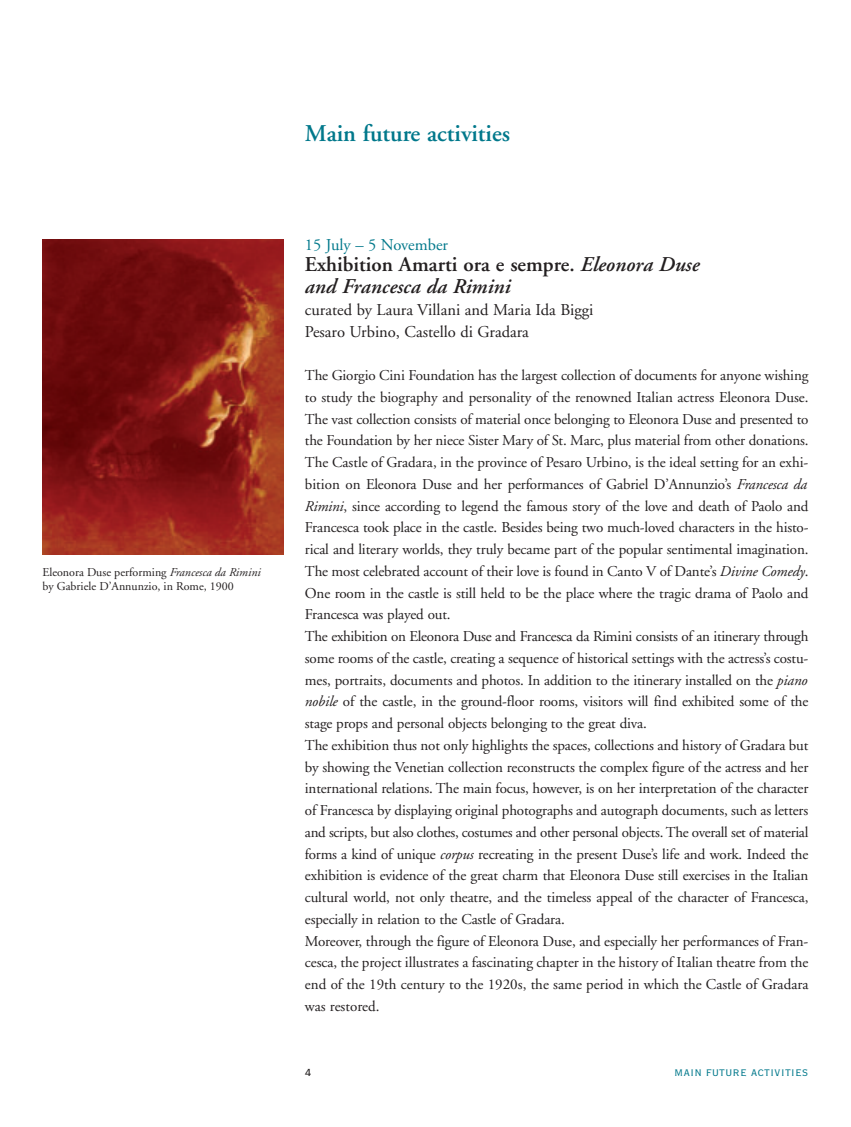
<style>
.page{position:relative;width:851px;height:1127px;background:#fff}
.page>*{position:absolute;margin:0;border:0;box-sizing:border-box;transform-origin:0 0}
.t1{font:600 24px "Adobe Garamond";color:#00788b}
.t2{font:italic 600 21px/21.8px "Adobe Garamond";color:#231f20}
.t3{font:16.5px/21.8px "Adobe Garamond";color:#231f20}
.t4{font:16.5px "Adobe Garamond";color:#00788b}
.t5{font:15px/21.8px "Adobe Garamond";letter-spacing:-.01em;color:#231f20}
.t6{font:15px "Copperplate Twenty Nine BC";color:#00788b}
.t7{font:13.5px "Copperplate Twenty Nine BC";color:#231f20}
.t8{font:12px/14.2px "Adobe Garamond";color:#231f20}
.s1{font-style:italic}
.s2{font-style:normal}
</style>
<div class="page">
<img style="left:43px;top:239px;width:240px;height:315px">
<p class="t8" style="left:43px;top:566px;width:220px">Eleonora Duse performing <span class="s1">Francesca da Rimini </span>by Gabriele D’Annunzio, in Rome, 1900</p>
<h1 class="t1" style="left:305px;top:124px;width:207px">Main future activities</h1>
<p class="t4" style="left:305px;top:238px;width:144px">15 July – 5 November</p>
<h2 class="t2" style="left:305px;top:256px;width:396px"><span class="s2">Exhibition Amarti ora e sempre.</span> Eleonora Duse and Francesca da Rimini</h2>
<p class="t3" style="left:305px;top:300px;width:290px">curated by Laura Villani and Maria Ida Biggi<br>Pesaro Urbino, Castello di Gradara</p>
<p class="t5" style="left:305px;top:366px;width:505px">The Giorgio Cini Foundation has the largest collection of documents for anyone wishing to study the biography and personality of the renowned Italian actress Eleonora Duse.<br>The vast collection consists of material once belonging to Eleonora Duse and presented to the Foundation by her niece Sister Mary of St. Marc, plus material from other donations.<br>The Castle of Gradara, in the province of Pesaro Urbino, is the ideal setting for an exhi&shy;bition on Eleonora Duse and her performances of Gabriel D’Annunzio’s <span class="s1">Francesca da Rimini</span>, since according to legend the famous story of the love and death of Paolo and Francesca took place in the castle. Besides being two much-loved characters in the histo&shy;rical and literary worlds, they truly became part of the popular sentimental imagination.<br>The most celebrated account of their love is found in Canto V of Dante’s <span class="s1">Divine Comedy</span>.<br>One room in the castle is still held to be the place where the tragic drama of Paolo and Francesca was played out.<br>The exhibition on Eleonora Duse and Francesca da Rimini consists of an itinerary through some rooms of the castle, creating a sequence of historical settings with the actress’s costu&shy;mes, portraits, documents and photos. In addition to the itinerary installed on the <span class="s1">piano nobile</span> of the castle, in the ground-floor rooms, visitors will find exhibited some of the stage props and personal objects belonging to the great diva.<br>The exhibition thus not only highlights the spaces, collections and history of Gradara but by showing the Venetian collection reconstructs the complex figure of the actress and her international relations. The main focus, however, is on her interpretation of the character of Francesca by displaying original photographs and autograph documents, such as letters and scripts, but also clothes, costumes and other personal objects. The overall set of material forms a kind of unique <span class="s1">corpus</span> recreating in the present Duse’s life and work. Indeed the exhibition is evidence of the great charm that Eleonora Duse still exercises in the Italian cultural world, not only theatre, and the timeless appeal of the character of Francesca, especially in relation to the Castle of Gradara.<br>Moreover, through the figure of Eleonora Duse, and especially her performances of Fran&shy;cesca, the project illustrates a fascinating chapter in the history of Italian theatre from the end of the 19th century to the 1920s, the same period in which the Castle of Gradara was restored.</p>
<p class="t7" style="left:305px;top:1063px;width:8px">4</p>
<p class="t6" style="left:674px;top:1062px;width:136px">main future activities</p>
</div>
